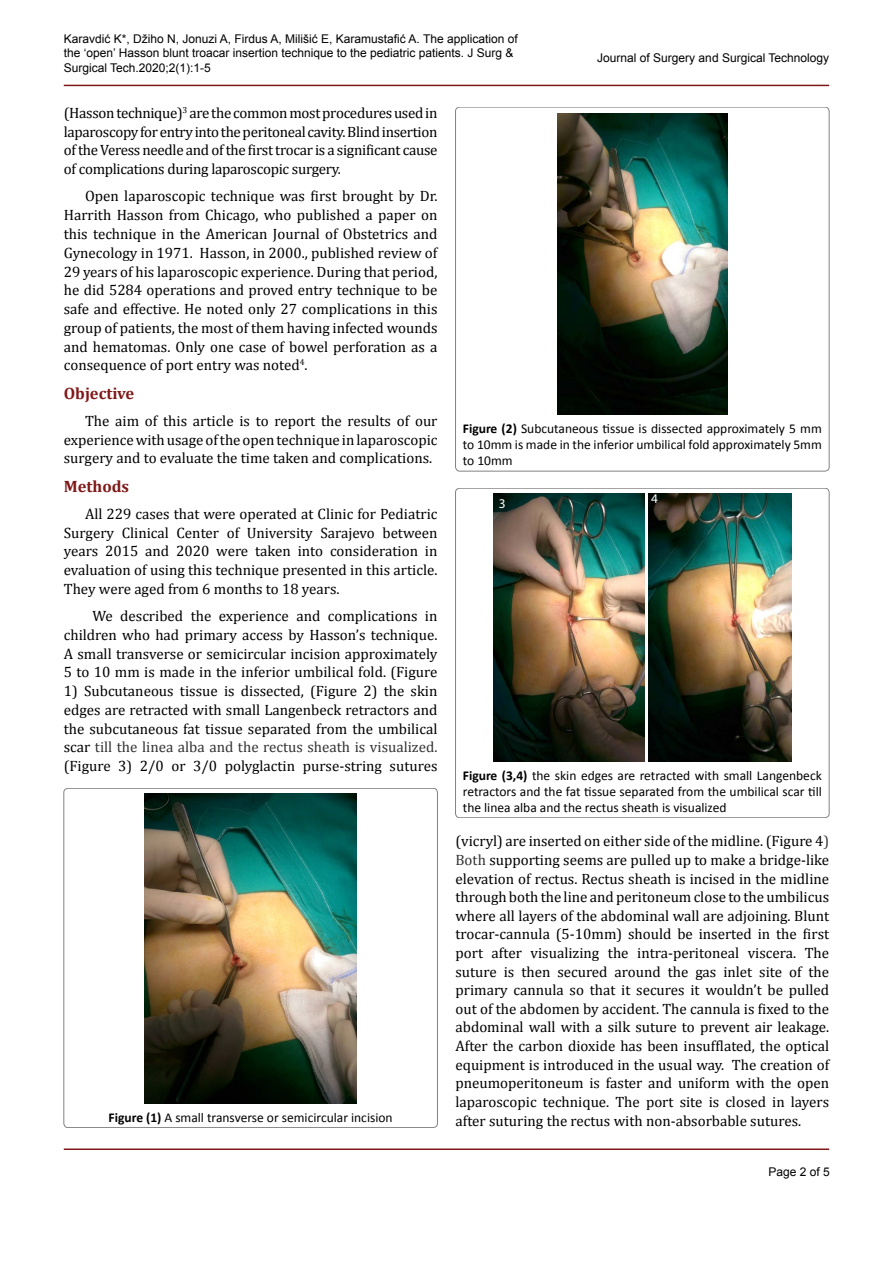
<style>
.page{position:relative;width:893px;height:1263px;background:#fff}
.page>*{position:absolute;margin:0;border:0;box-sizing:border-box;transform-origin:0 0}
.t1{font:700 16.5px "Cambria";color:#811818}
.t2{font:15px/18.8px "Cambria";color:#000;text-align:justify}
.t3{font:13.5px/16.2px "Calibri";color:#000;text-align:justify}
.t4{font:13.35px "Myriad Pro";color:#fff}
.t5{font:12px/14.4px "Arial";color:#000}
.s1{color:#333}
.s2{font-weight:700}
</style>
<div class="page">
<hr style="left:64px;top:1148px;width:765px;height:2px;background:#811818">
<hr style="left:64px;top:85px;width:765px;height:1px;background:#811818">
<div style="left:64px;top:788px;width:373px;height:339px;border:1px solid #000400;border-radius:4px"></div>
<img style="left:144px;top:793px;width:213px;height:310px">
<div style="left:455px;top:107px;width:374px;height:364px;border:1px solid #000400;border-radius:4px"></div>
<img style="left:557px;top:113px;width:170px;height:301px">
<div style="left:455px;top:488px;width:374px;height:330px;border:1px solid #000400;border-radius:4px"></div>
<img style="left:493px;top:494px;width:151px;height:267px">
<img style="left:648px;top:494px;width:143px;height:267px">
<p class="t5" style="left:64px;top:31px;width:455px">Karavdić K*, Džiho N, Jonuzi A, Firdus A, Milišić E, Karamustafić A. The application of the ‘open’ Hasson blunt troacar insertion technique to the pediatric patients. J Surg &amp;<br>Surgical Tech.2020;2(1):1-5</p>
<p class="t5" style="left:597px;top:51px;width:233px">Journal of Surgery and Surgical Technology</p>
<p class="t2" style="left:64px;top:103px;width:375px">(Hasson technique)<sup>3</sup> are the common most procedures used in laparoscopy for entry into the peritoneal cavity. Blind insertion of the Veress needle and of the first trocar is a significant cause of complications during laparoscopic surgery.</p>
<p class="t2" style="left:64px;top:187px;width:375px;text-indent:21px">Open laparoscopic technique was first brought by Dr.<br>Harrith Hasson from Chicago, who published a paper on this technique in the American Journal of Obstetrics and Gynecology in 1971. Hasson, in 2000., published review of 29 years of his laparoscopic experience. During that period, he did 5284 operations and proved entry technique to be safe and effective. He noted only 27 complications in this group of patients, the most of them having infected wounds and hematomas. Only one case of bowel perforation as a consequence of port entry was noted<sup>4</sup>.</p>
<p class="t1" style="left:64px;top:381px;width:72px">Objective</p>
<p class="t2" style="left:64px;top:411px;width:375px;text-indent:21px">The aim of this article is to report the results of our experience with usage of the open technique in laparoscopic surgery and to evaluate the time taken and complications.</p>
<p class="t1" style="left:64px;top:474px;width:67px">Methods</p>
<p class="t2" style="left:64px;top:504px;width:375px;text-indent:21px">All 229 cases that were operated at Clinic for Pediatric Surgery Clinical Center of University Sarajevo between years 2015 and 2020 were taken into consideration in evaluation of using this technique presented in this article.<br>They were aged from 6 months to 18 years.</p>
<p class="t2" style="left:64px;top:607px;width:375px;text-indent:29px">We described the experience and complications in children who had primary access by Hasson’s technique.<br>A small transverse or semicircular incision approximately 5 to 10 mm is made in the inferior umbilical fold. (Figure</p>
<p class="t2" style="left:64px;top:682px;width:375px">1) Subcutaneous tissue is dissected, (Figure 2) the skin edges are retracted with small Langenbeck retractors and the subcutaneous fat tissue separated from the umbilical scar <span class="s1">till the linea alba and the rectus sheath is visualized. </span>(Figure 3) 2/0 or 3/0 polyglactin purse-string sutures</p>
<p class="t3" style="left:109px;top:1109px;width:286px"><span class="s2">Figure (1)</span> A small transverse or semicircular incision</p>
<p class="t3" style="left:463px;top:420px;width:361px"><span class="s2">Figure (2)</span> Subcutaneous tissue is dissected approximately 5 mm to 10mm is made in the inferior umbilical fold approximately 5mm to 10mm</p>
<p class="t4" style="left:651px;top:491px;width:8px">4</p>
<p class="t4" style="left:499px;top:495px;width:8px">3</p>
<p class="t3" style="left:463px;top:767px;width:361px"><span class="s2">Figure (3,4)</span> the skin edges are retracted with small Langenbeck retractors and the fat tissue separated from the umbilical scar till the linea alba and the rectus sheath is visualized</p>
<p class="t2" style="left:455px;top:832px;width:375px">(vicryl) are inserted on either side of the midline. (Figure 4<span class="s1">)<br>Both</span> supporting seems are pulled up to make a bridge-like elevation of rectus. Rectus sheath is incised in the midline through both the line and peritoneum close to the umbilicus where all layers of the abdominal wall are adjoining. Blunt trocar-cannula (5-10mm) should be inserted in the first port after visualizing the intra-peritoneal viscera. The suture is then secured around the gas inlet site of the primary cannula so that it secures it wouldn’t be pulled out of the abdomen by accident. The cannula is fixed to the abdominal wall with a silk suture to prevent air leakage.<br>After the carbon dioxide has been insufflated, the optical equipment is introduced in the usual way. The creation of pneumoperitoneum is faster and uniform with the open laparoscopic technique. The port site is closed in layers after suturing the rectus with non-absorbable sutures.</p>
<p class="t5" style="left:768px;top:1165px;width:63px">Page 2 of 5</p>
</div>
